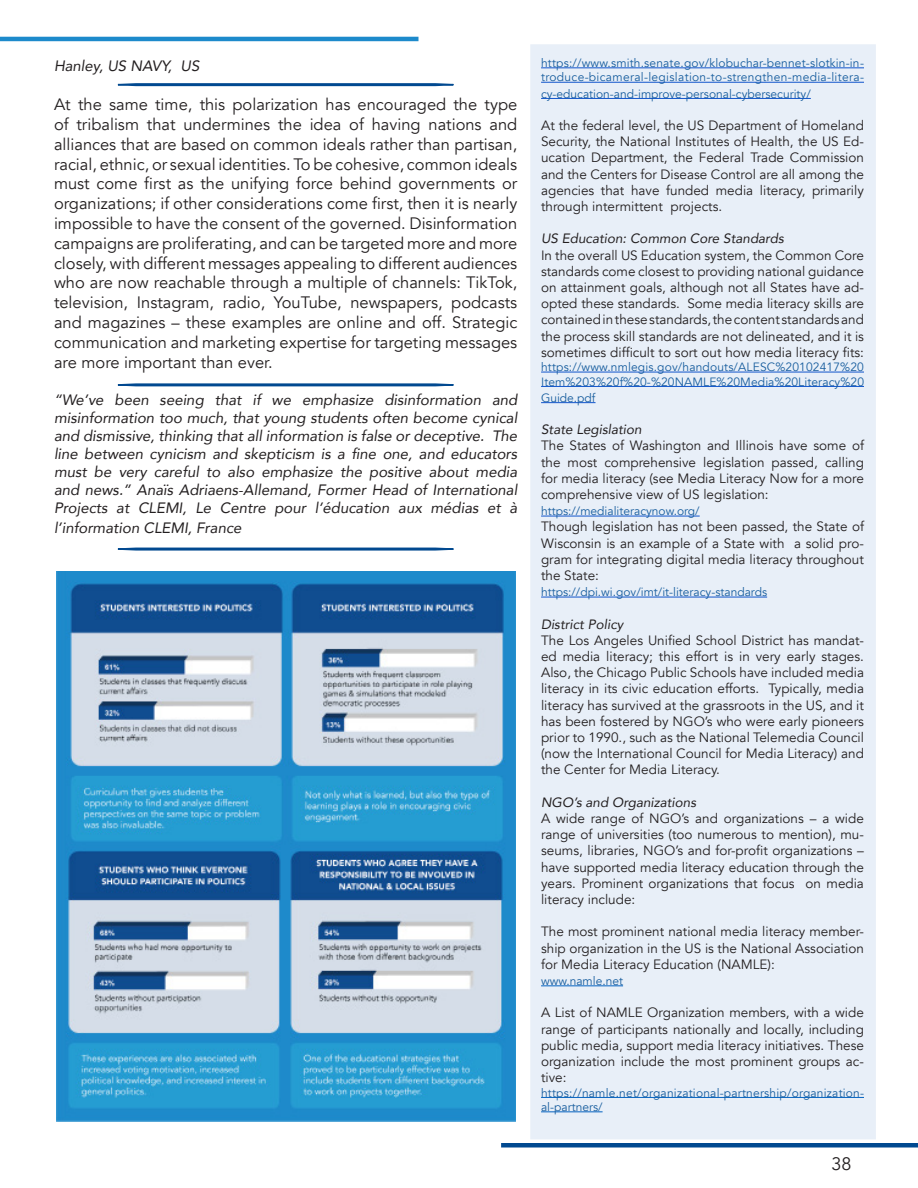
<style>
.page{position:relative;width:918px;height:1188px;background:#fff}
.page>*{position:absolute;margin:0;border:0;box-sizing:border-box;transform-origin:0 0}
.t1{font:18px "Avenir";color:#231f20}
.t2{font:16.5px/19.8px "Avenir";color:#231f20;text-align:justify}
.t3{font:italic 15px/18px "Avenir";color:#231f20;text-align:justify}
.t4{font:13.5px/16.2px "Avenir";color:#231f20;text-align:justify}
.t5{font:italic 13.5px "Avenir";color:#231f20}
.t6{font:12px/14.4px "Avenir";letter-spacing:.015em;color:#175d9e}
</style>
<div class="page">
<div style="left:501px;top:1143px;width:417px;height:5px;background:#014990"></div>
<hr style="left:0;top:37px;width:418px;height:4px;background:#1d8acb">
<div style="left:530px;top:44px;width:346px;height:1095px;background:#e8eff8"></div>
<hr style="left:541px;top:68px;width:323px;height:1px;background:#15c">
<hr style="left:541px;top:82px;width:323px;height:1px;background:#15c">
<hr style="left:541px;top:98px;width:270px;height:1px;background:#15c">
<hr style="left:541px;top:372px;width:323px;height:1px;background:#15c">
<hr style="left:541px;top:386px;width:323px;height:1px;background:#15c">
<hr style="left:541px;top:402px;width:55px;height:1px;background:#15c">
<hr style="left:541px;top:516px;width:159px;height:1px;background:#15c">
<hr style="left:541px;top:597px;width:226px;height:1px;background:#15c">
<hr style="left:541px;top:986px;width:82px;height:1px;background:#0563c1">
<hr style="left:541px;top:1097px;width:323px;height:1px;background:#0563c1">
<hr style="left:541px;top:1112px;width:62px;height:1px;background:#0563c1">
<svg style="left:117px;top:83px;width:337px;height:4px"></svg>
<svg style="left:117px;top:383px;width:337px;height:4px"></svg>
<img style="left:56px;top:572px;width:459px;height:550px">
<svg style="left:117px;top:547px;width:337px;height:4px"></svg>
<p class="t3" style="left:54px;top:56px;width:147px">Hanley, US NAVY, US</p>
<p class="t2" style="left:54px;top:95px;width:465px">At the same time, this polarization has encouraged the type of tribalism that undermines the idea of having nations and alliances that are based on common ideals rather than partisan, racial, ethnic, or sexual identities. To be cohesive, common ideals must come first as the unifying force behind governments or organizations; if other considerations come first, then it is nearly impossible to have the consent of the governed. Disinformation campaigns are proliferating, and can be targeted more and more closely, with different messages appealing to different audiences who are now reachable through a multiple of channels: TikTok, television, Instagram, radio, YouTube, newspapers, podcasts and magazines – these examples are online and off. Strategic communication and marketing expertise for targeting messages are more important than ever.</p>
<p class="t3" style="left:54px;top:391px;width:465px">“We’ve been seeing that if we emphasize disinformation and misinformation too much, that young students often become cynical and dismissive, thinking that all information is false or deceptive. The line between cynicism and skepticism is a fine one, and educators must be very careful to also emphasize the positive about media and news.” Anaïs Adriaens-Allemand, Former Head of International Projects at CLEMI, Le Centre pour l’éducation aux médias et à</p>
<p class="t3" style="left:54px;top:519px;width:189px">l’information CLEMI, France</p>
<p class="t6" style="left:541px;top:56px;width:324px">https://www.smith.senate.gov/klobuchar-bennet-slotkin-in&shy;troduce-bicameral-legislation-to-strengthen-media-litera-</p>
<p class="t6" style="left:541px;top:86px;width:271px">cy-education-and-improve-personal-cybersecurity/</p>
<p class="t4" style="left:541px;top:117px;width:324px">At the federal level, the US Department of Homeland Security, the National Institutes of Health, the US Ed&shy;ucation Department, the Federal Trade Commission and the Centers for Disease Control are all among the agencies that have funded media literacy, primarily through intermittent projects.</p>
<p class="t5" style="left:541px;top:230px;width:244px">US Education: Common Core Standards</p>
<p class="t4" style="left:541px;top:247px;width:324px">In the overall US Education system, the Common Core standards come closest to providing national guidance on attainment goals, although not all States have ad&shy;opted these standards. Some media literacy skills are contained in these standards, the content standards and the process skill standards are not delineated, and it is sometimes difficult to sort out how media literacy fits:</p>
<p class="t6" style="left:541px;top:360px;width:324px">https://www.nmlegis.gov/handouts/ALESC%20102417%20<br>Item%203%20f%20-%20NAMLE%20Media%20Literacy%20</p>
<p class="t6" style="left:541px;top:391px;width:56px">Guide.pdf</p>
<p class="t5" style="left:541px;top:421px;width:102px">State Legislation</p>
<p class="t4" style="left:541px;top:438px;width:324px">The States of Washington and Illinois have some of the most comprehensive legislation passed, calling for media literacy (see Media Literacy Now for a more comprehensive view of US legislation:</p>
<p class="t6" style="left:541px;top:504px;width:160px">https://medialiteracynow.org/</p>
<p class="t4" style="left:541px;top:519px;width:324px">Though legislation has not been passed, the State of Wisconsin is an example of a State with a solid pro&shy;gram for integrating digital media literacy throughout the State:</p>
<p class="t6" style="left:541px;top:585px;width:228px">https://dpi.wi.gov/imt/it-literacy-standards</p>
<p class="t5" style="left:541px;top:616px;width:84px">District Policy</p>
<p class="t4" style="left:541px;top:632px;width:324px">The Los Angeles Unified School District has mandat&shy;ed media literacy; this effort is in very early stages.<br>Also, the Chicago Public Schools have included media literacy in its civic education efforts. Typically, media literacy has survived at the grassroots in the US, and it has been fostered by NGO’s who were early pioneers prior to 1990., such as the National Telemedia Council (now the International Council for Media Literacy) and the Center for Media Literacy.</p>
<p class="t5" style="left:541px;top:794px;width:157px">NGO’s and Organizations</p>
<p class="t4" style="left:541px;top:810px;width:324px">A wide range of NGO’s and organizations – a wide range of universities (too numerous to mention), mu&shy;seums, libraries, NGO’s and for-profit organizations – have supported media literacy education through the years. Prominent organizations that focus on media literacy include:</p>
<p class="t4" style="left:541px;top:924px;width:324px">The most prominent national media literacy member&shy;ship organization in the US is the National Association for Media Literacy Education (NAMLE):</p>
<p class="t6" style="left:541px;top:974px;width:84px">www.namle.net</p>
<p class="t4" style="left:541px;top:1005px;width:324px">A List of NAMLE Organization members, with a wide range of participants nationally and locally, including public media, support media literacy initiatives. These organization include the most prominent groups ac&shy;tive:</p>
<p class="t6" style="left:541px;top:1085px;width:324px">https://namle.net/organizational-partnership/organization&shy;al-partners/</p>
<h1 class="t1" style="left:832px;top:1153px;width:22px">38</h1>
</div>
